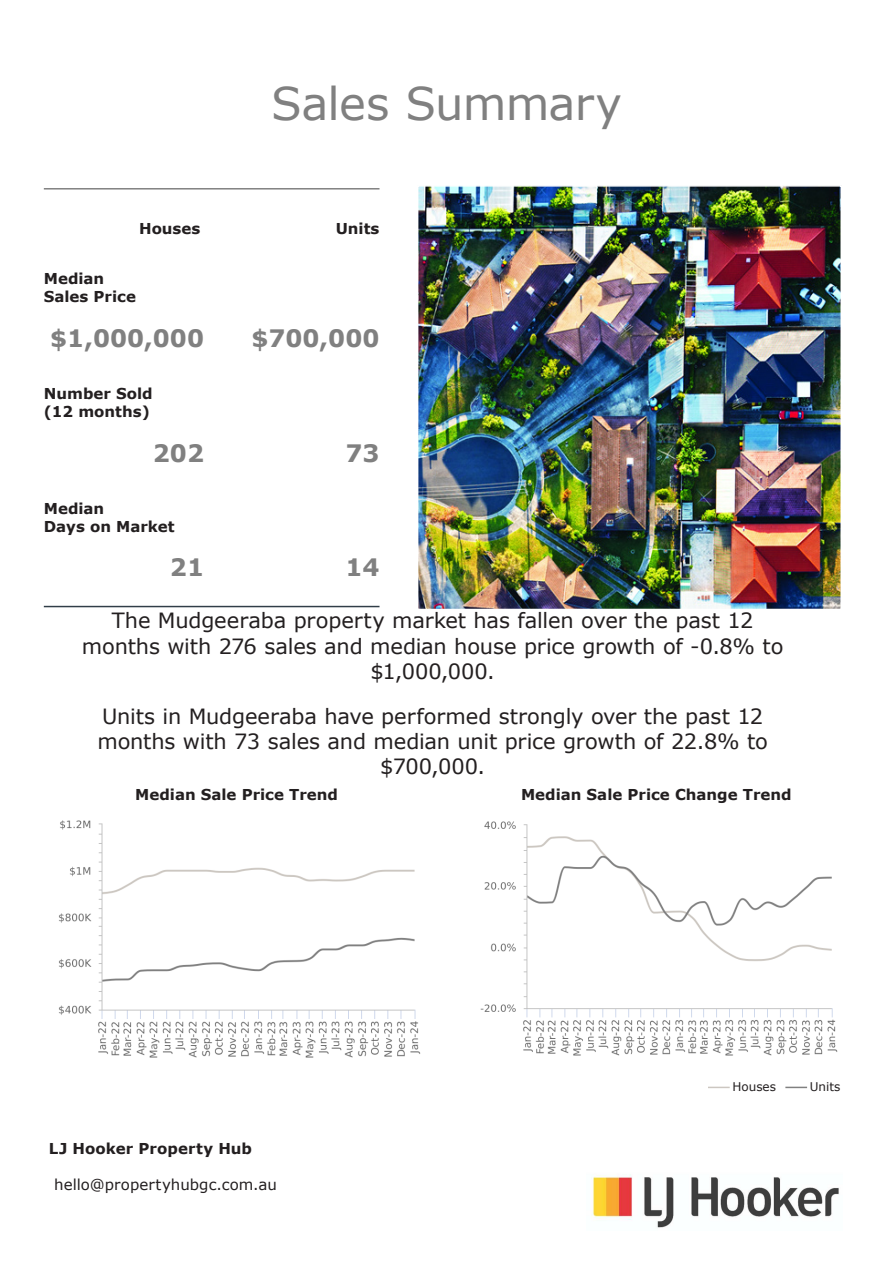
<style>
.page{position:relative;width:893px;height:1263px;background:#fff}
.page>*{position:absolute;margin:0;border:0;box-sizing:border-box;transform-origin:0 0}
.t1{font:45px "Verdana";letter-spacing:-.02em;color:#808080}
.t2{font:700 24px "Verdana";color:#808080}
.t3{font:21px/25.2px "Verdana";letter-spacing:-.01em;color:#231f20;text-align:center}
.t4{font:700 15px/18px "Verdana";color:#231f20}
.t5{font:15px "Verdana";letter-spacing:.005em;color:#231f20}
.t6{font:12px "Verdana";color:#231f20}
</style>
<div class="page">
<hr style="left:44px;top:188px;width:335px;height:2px;background:#808080">
<hr style="left:44px;top:606px;width:335px;height:1px;background:#313e48">
<svg style="left:708px;top:1087px;width:22px;height:1px"></svg>
<svg style="left:785px;top:1087px;width:22px;height:1px"></svg>
<img style="left:420px;top:188px;width:419px;height:419px">
<div style="left:417px;top:185px;width:425px;height:425px;border:2px solid #fff"></div>
<img style="left:480px;top:821px;width:358px;height:235px">
<img style="left:59px;top:820px;width:362px;height:238px">
<img style="left:593px;top:1174px;width:246px;height:54px">
<h1 class="t1" style="left:271px;top:86px;width:352px">Sales Summary</h1>
<p class="t4" style="left:139px;top:220px;width:63px">Houses</p>
<p class="t4" style="left:336px;top:220px;width:45px">Units</p>
<p class="t4" style="left:44px;top:270px;width:94px">Median<br>Sales Price</p>
<p class="t2" style="left:50px;top:329px;width:155px">$1,000,000</p>
<p class="t2" style="left:251px;top:329px;width:130px">$700,000</p>
<p class="t4" style="left:44px;top:386px;width:110px">Number Sold (12 months)</p>
<p class="t2" style="left:153px;top:443px;width:53px">202</p>
<p class="t2" style="left:345px;top:443px;width:36px">73</p>
<p class="t4" style="left:44px;top:501px;width:132px">Median<br>Days on Market</p>
<p class="t2" style="left:170px;top:558px;width:36px">21</p>
<p class="t2" style="left:345px;top:558px;width:36px">14</p>
<p class="t3" style="left:82px;top:610px;width:703px">The Mudgeeraba property market has fallen over the past 12 months with 276 sales and median house price growth of -0.8% to $1,000,000.</p>
<p class="t3" style="left:97px;top:705px;width:672px">Units in Mudgeeraba have performed strongly over the past 12 months with 73 sales and median unit price growth of 22.8% to $700,000.</p>
<p class="t4" style="left:135px;top:787px;width:204px">Median Sale Price Trend</p>
<p class="t4" style="left:521px;top:787px;width:272px">Median Sale Price Change Trend</p>
<p class="t4" style="left:49px;top:1141px;width:205px">LJ Hooker Property Hub</p>
<p class="t5" style="left:54px;top:1179px;width:224px">hello@propertyhubgc.com.au</p>
<p class="t6" style="left:732px;top:1082px;width:45px">Houses</p>
<p class="t6" style="left:810px;top:1082px;width:32px">Units</p>
</div>
